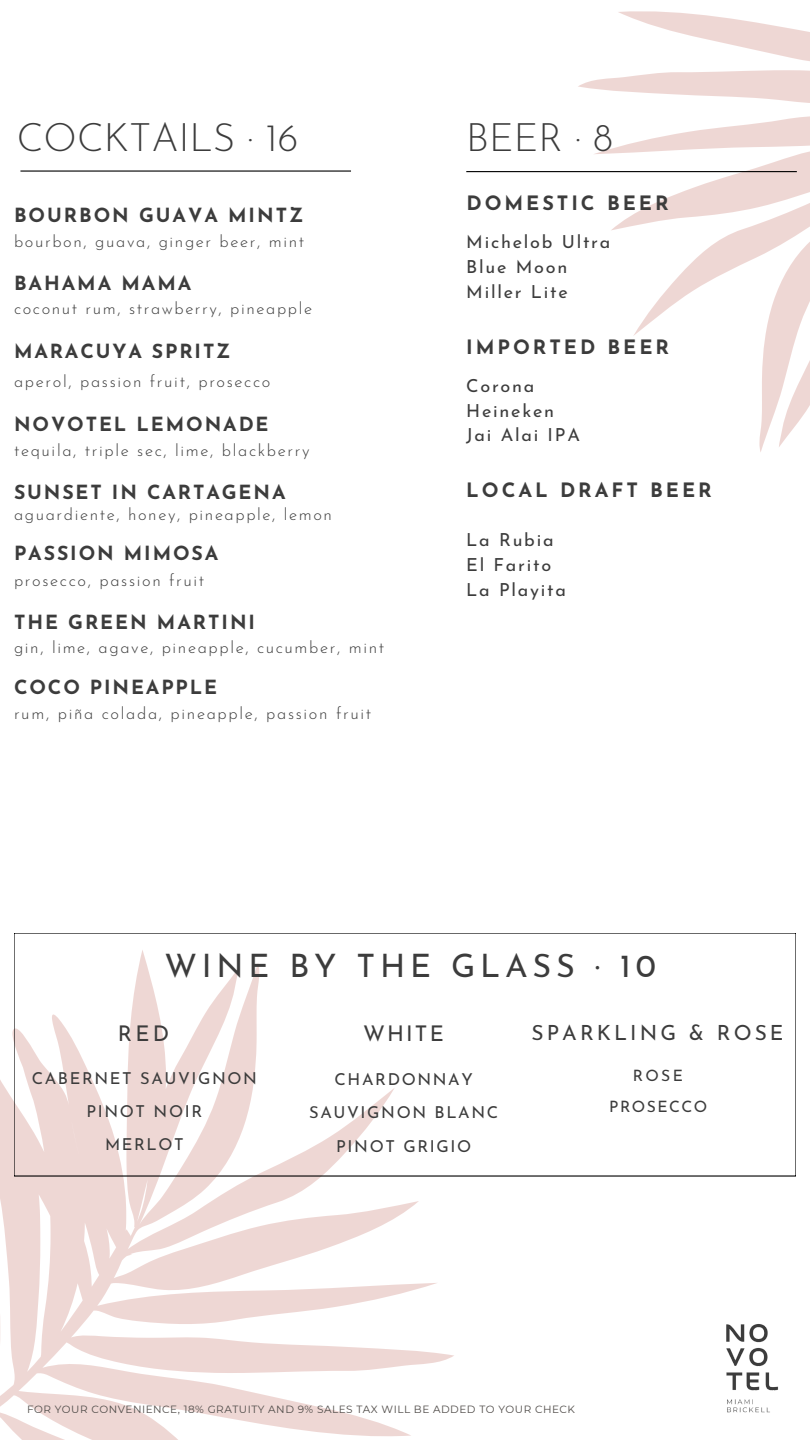
<style>
.page{position:relative;width:810px;height:1440px;background:#fff}
.page>*{position:absolute;margin:0;border:0;box-sizing:border-box;transform-origin:0 0}
.t1{font:300 38.7px "Josefin Sans";color:#3c3c3c}
.t2{font:32.33px "Josefin Sans";letter-spacing:.15em;color:#3c3c3c}
.t3{font:21.67px "Josefin Sans";letter-spacing:.1em;color:#3c3c3c}
.t4{font:20.92px "Josefin Sans";letter-spacing:.145em;color:#3c3c3c}
.t5{font:700 19.8px "Josefin Sans";letter-spacing:.15em;color:#3c3c3c}
.t6{font:700 19.5px "Josefin Sans";letter-spacing:.095em;color:#3c3c3c}
.t7{font:18px "Josefin Sans";letter-spacing:.1em;color:#3c3c3c}
.t8{font:300 16.5px "Josefin Sans";letter-spacing:.1em;color:#3c3c3c}
.t9{font:16.42px "Josefin Sans";letter-spacing:.1em;color:#3c3c3c}
.t10{font:15.67px "Josefin Sans";letter-spacing:.095em;color:#3c3c3c}
.t11{font:10.5px "Montserrat";letter-spacing:.045em;color:#4f4b48}
</style>
<div class="page">
<svg style="left:578px;top:11px;width:232px;height:441px"></svg>
<hr style="left:466px;top:171px;width:331px;height:1px;background:#000">
<svg style="left:0;top:1029px;width:454px;height:411px;fill:#eed7d4"></svg>
<svg style="left:14px;top:933px;width:782px;height:243px"></svg>
<hr style="left:20px;top:170px;width:331px;height:2px;background:#000">
<img style="left:726px;top:1324px;width:52px;height:89px">
<p class="t1" style="left:17px;top:122px;width:283px">COCKTAILS · 16</p>
<p class="t6" style="left:14px;top:207px;width:291px">BOURBON GUAVA MINTZ</p>
<p class="t8" style="left:14px;top:234px;width:292px">bourbon, guava, ginger beer, mint</p>
<p class="t6" style="left:14px;top:275px;width:179px">BAHAMA MAMA</p>
<p class="t8" style="left:14px;top:302px;width:300px">coconut rum, strawberry, pineapple</p>
<p class="t6" style="left:14px;top:343px;width:218px">MARACUYA SPRITZ</p>
<p class="t8" style="left:14px;top:375px;width:258px">aperol, passion fruit, prosecco</p>
<p class="t6" style="left:14px;top:417px;width:256px">NOVOTEL LEMONADE</p>
<p class="t8" style="left:14px;top:443px;width:297px">tequila, triple sec, lime, blackberry</p>
<p class="t6" style="left:14px;top:485px;width:273px">SUNSET IN CARTAGENA</p>
<p class="t8" style="left:14px;top:508px;width:320px">aguardiente, honey, pineapple, lemon</p>
<p class="t6" style="left:14px;top:545px;width:206px">PASSION MIMOSA</p>
<p class="t8" style="left:14px;top:573px;width:192px">prosecco, passion fruit</p>
<p class="t6" style="left:14px;top:615px;width:243px">THE GREEN MARTINI</p>
<p class="t8" style="left:14px;top:640px;width:372px">gin, lime, agave, pineapple, cucumber, mint</p>
<p class="t6" style="left:14px;top:679px;width:205px">COCO PINEAPPLE</p>
<p class="t8" style="left:14px;top:707px;width:359px">rum, piña colada, pineapple, passion fruit</p>
<p class="t1" style="left:466px;top:122px;width:148px">BEER · 8</p>
<p class="t5" style="left:467px;top:196px;width:203px">DOMESTIC BEER</p>
<p class="t7" style="left:466px;top:235px;width:146px">Michelob Ultra</p>
<p class="t7" style="left:466px;top:259px;width:103px">Blue Moon</p>
<p class="t7" style="left:466px;top:284px;width:103px">Miller Lite</p>
<p class="t5" style="left:466px;top:339px;width:204px">IMPORTED BEER</p>
<p class="t7" style="left:466px;top:378px;width:70px">Corona</p>
<p class="t7" style="left:466px;top:403px;width:89px">Heineken</p>
<p class="t7" style="left:466px;top:428px;width:115px">Jai Alai IPA</p>
<p class="t5" style="left:466px;top:482px;width:247px">LOCAL DRAFT BEER</p>
<p class="t7" style="left:466px;top:533px;width:89px">La Rubia</p>
<p class="t7" style="left:466px;top:558px;width:86px">El Farito</p>
<p class="t7" style="left:466px;top:582px;width:101px">La Playita</p>
<p class="t2" style="left:164px;top:953px;width:493px">WINE BY THE GLASS · 10</p>
<p class="t3" style="left:118px;top:1025px;width:53px">RED</p>
<p class="t9" style="left:32px;top:1072px;width:227px">CABERNET SAUVIGNON</p>
<p class="t9" style="left:86px;top:1105px;width:117px">PINOT NOIR</p>
<p class="t9" style="left:105px;top:1138px;width:80px">MERLOT</p>
<p class="t3" style="left:363px;top:1025px;width:82px">WHITE</p>
<p class="t9" style="left:335px;top:1072px;width:140px">CHARDONNAY</p>
<p class="t9" style="left:309px;top:1106px;width:191px">SAUVIGNON BLANC</p>
<p class="t9" style="left:336px;top:1140px;width:137px">PINOT GRIGIO</p>
<p class="t4" style="left:531px;top:1024px;width:254px">SPARKLING &amp; ROSE</p>
<p class="t10" style="left:633px;top:1069px;width:52px">ROSE</p>
<p class="t10" style="left:609px;top:1101px;width:100px">PROSECCO</p>
<p class="t11" style="left:27px;top:1402px;width:550px">FOR YOUR CONVENIENCE, 18% GRATUITY AND 9% SALES TAX WILL BE ADDED TO YOUR CHECK</p>
</div>
